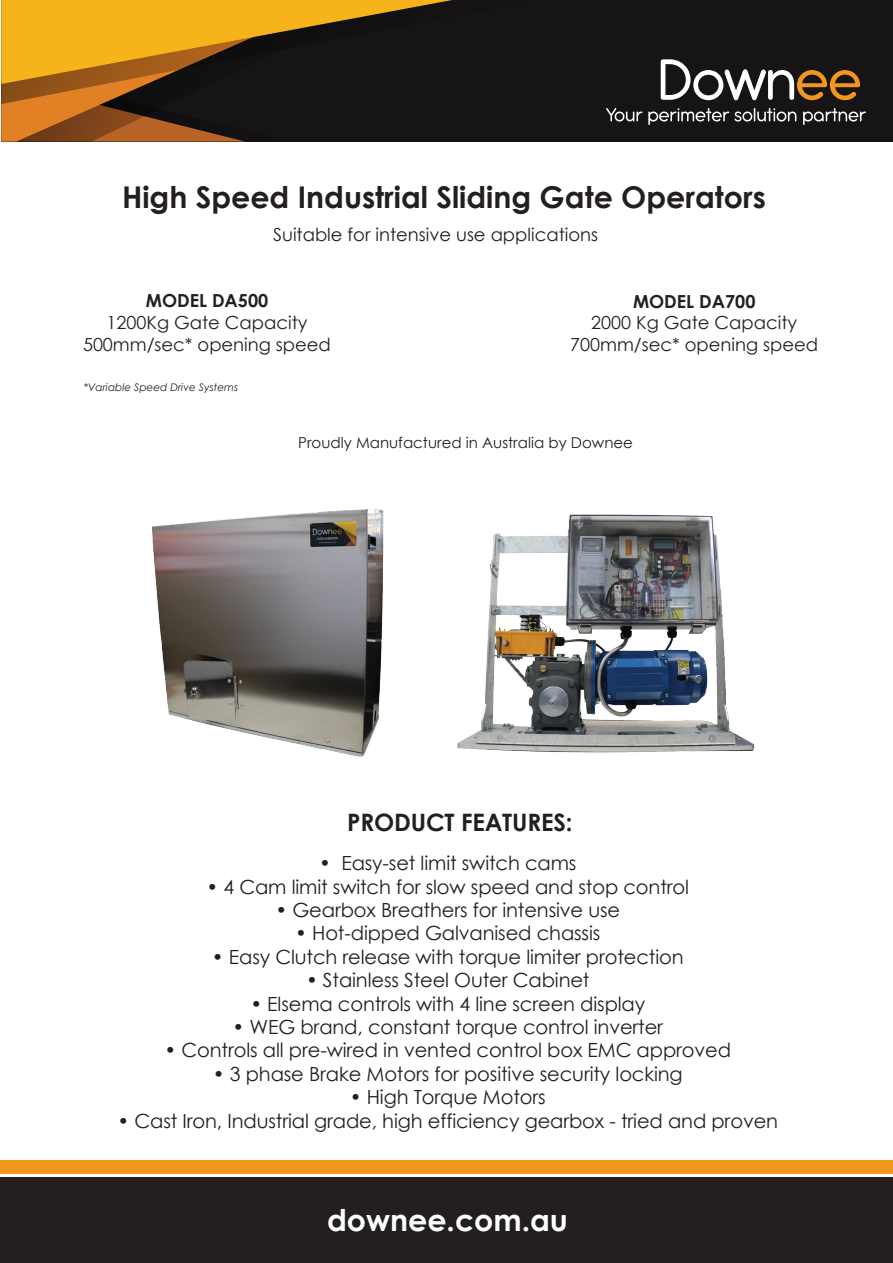
<style>
.page{position:relative;width:893px;height:1263px;background:#fff}
.page>*{position:absolute;margin:0;border:0;box-sizing:border-box;transform-origin:0 0}
.t1{font:700 30px "Century Gothic";color:#231f20}
.t2{font:700 30px "Century Gothic";color:#fff}
.t3{font:700 24px "Century Gothic";letter-spacing:-.005em;color:#231f20}
.t4{font:19.5px "Century Gothic";letter-spacing:-.005em;color:#231f20}
.t5{font:18px/21.6px "Century Gothic";color:#231f20;text-align:center}
.t6{font:700 18px "Century Gothic";color:#231f20}
.t7{font:15px "Century Gothic";color:#231f20}
.t8{font:italic 10.5px "Century Gothic";color:#231f20}
</style>
<div class="page">
<div style="left:1px;top:0;width:892px;height:142px;background:#161415"></div>
<svg style="left:1px;top:0;width:451px;height:142px"></svg>
<svg style="left:606px;top:108px;width:36px;height:14px"></svg>
<svg style="left:648px;top:108px;width:148px;height:17px"></svg>
<svg style="left:803px;top:108px;width:63px;height:17px"></svg>
<svg style="left:661px;top:59px;width:199px;height:42px"></svg>
<div style="left:0;top:1177px;width:893px;height:86px;background:#231f20"></div>
<div style="left:0;top:1160px;width:893px;height:14px;background:#f2971e"></div>
<img style="left:151px;top:509px;width:233px;height:248px">
<img style="left:457px;top:514px;width:298px;height:239px">
<h1 class="t1" style="left:122px;top:174px;width:645px">High Speed Industrial Sliding Gate Operators</h1>
<p class="t5" style="left:273px;top:224px;width:326px">Suitable for intensive use applications</p>
<p class="t6" style="left:146px;top:287px;width:124px">MODEL DA500</p>
<p class="t5" style="left:83px;top:311px;width:249px">1200Kg Gate Capacity<br>500mm/sec* opening speed</p>
<p class="t8" style="left:84px;top:380px;width:156px">*Variable Speed Drive Systems</p>
<p class="t6" style="left:633px;top:287px;width:124px">MODEL DA700</p>
<p class="t5" style="left:570px;top:312px;width:249px">2000 Kg Gate Capacity<br>700mm/sec* opening speed</p>
<p class="t7" style="left:298px;top:432px;width:336px">Proudly Manufactured in Australia by Downee</p>
<p class="t3" style="left:347px;top:804px;width:227px">PRODUCT FEATURES:</p>
<p class="t4" style="left:319px;top:849px;width:259px">• Easy-set limit switch cams</p>
<p class="t4" style="left:207px;top:873px;width:484px">• 4 Cam limit switch for slow speed and stop control</p>
<p class="t4" style="left:275px;top:896px;width:346px">• Gearbox Breathers for intensive use</p>
<p class="t4" style="left:295px;top:920px;width:307px">• Hot-dipped Galvanised chassis</p>
<p class="t4" style="left:212px;top:943px;width:473px">• Easy Clutch release with torque limiter protection</p>
<p class="t4" style="left:306px;top:966px;width:285px">• Stainless Steel Outer Cabinet</p>
<p class="t4" style="left:250px;top:990px;width:396px">• Elsema controls with 4 line screen display</p>
<p class="t4" style="left:232px;top:1013px;width:432px">• WEG brand, constant torque control inverter</p>
<p class="t4" style="left:165px;top:1037px;width:568px">• Controls all pre-wired in vented control box EMC approved</p>
<p class="t4" style="left:213px;top:1060px;width:471px">• 3 phase Brake Motors for positive security locking</p>
<p class="t4" style="left:350px;top:1083px;width:197px">• High Torque Motors</p>
<p class="t4" style="left:118px;top:1107px;width:662px">• Cast Iron, Industrial grade, high efficiency gearbox - tried and proven</p>
<h1 class="t2" style="left:327px;top:1197px;width:242px">downee.com.au</h1>
</div>
